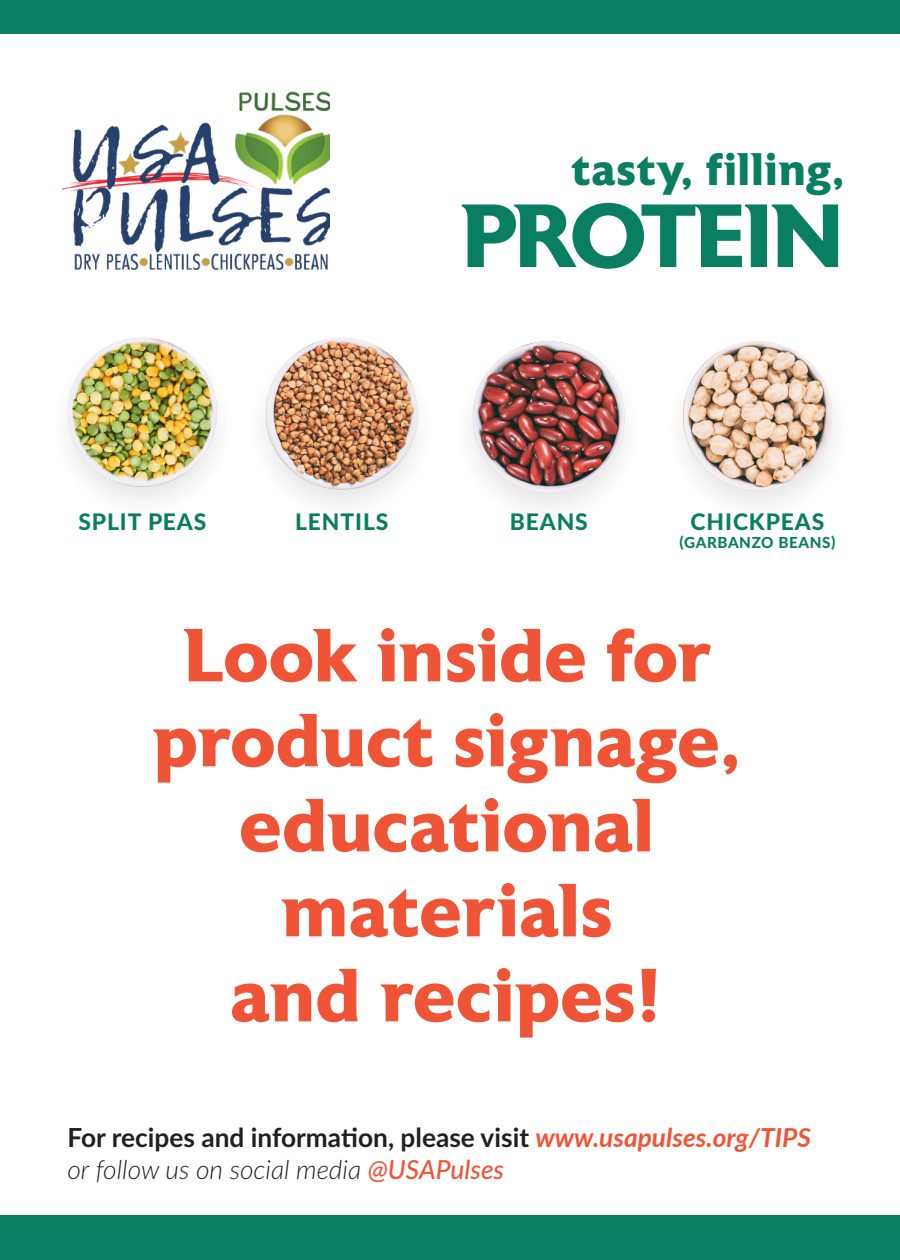
<style>
.page{position:relative;width:900px;height:1260px;background:#fff}
.page>*{position:absolute;margin:0;border:0;box-sizing:border-box;transform-origin:0 0}
.t1{font:700 89.5px "Astoria";letter-spacing:-.035em;color:#097e60}
.t2{font:700 75px/85px "Astoria";letter-spacing:.01em;color:#f05436;text-align:center}
.t3{font:700 45.5px "Astoria";letter-spacing:.025em;color:#097e60}
.t4{font:700 26.25px/32.5px "Lato";color:#231f20}
.image_heading{font:800 22.75px "Lato";letter-spacing:.04em;color:#097e60}
.image_heading-2{font:800 15.25px "Lato";letter-spacing:.04em;color:#097e60}
.s1{font-style:italic;color:#f05436}
.s2{font-weight:300;font-style:italic}
.s3{font-weight:500;font-style:italic;color:#f05436}
</style>
<div class="page">
<div style="left:663px;top:334px;width:189px;height:189px;background:#231f20;opacity:.1"></div>
<img style="left:683px;top:341px;width:149px;height:149px;border-radius:75px">
<div style="left:453px;top:335px;width:192px;height:192px;background:#231f20;opacity:.1"></div>
<img style="left:473px;top:341px;width:152px;height:152px;border-radius:76px">
<div style="left:48px;top:331px;width:189px;height:189px;background:#231f20;opacity:.1"></div>
<img style="left:68px;top:338px;width:149px;height:149px;border-radius:75px">
<div style="left:246px;top:332px;width:192px;height:191px;background:#231f20;opacity:.1"></div>
<img style="left:266px;top:338px;width:152px;height:152px;border-radius:76px">
<img style="left:62px;top:91px;width:268px;height:179px">
<div style="left:0;top:1215px;width:900px;height:45px;background:#097e60"></div>
<div style="left:0;top:0;width:900px;height:34px;background:#097e60"></div>
<p class="t3" style="left:572px;top:143px;width:274px">tasty, filling,</p>
<p class="t1" style="left:461px;top:184px;width:385px">PROTEIN</p>
<p class="image_heading" style="left:78px;top:505px;width:130px">SPLIT PEAS</p>
<p class="image_heading" style="left:295px;top:505px;width:95px">LENTILS</p>
<p class="image_heading" style="left:510px;top:505px;width:80px">BEANS</p>
<p class="image_heading" style="left:691px;top:505px;width:135px">CHICKPEAS</p>
<p class="image_heading-2" style="left:680px;top:531px;width:158px">(GARBANZO BEANS)</p>
<p class="t2" style="left:153px;top:613px;width:590px">Look inside for product signage, educational materials<br>and recipes!</p>
<p class="t4" style="left:68px;top:1120px;width:745px">For recipes and information, please visit <span class="s1">www.usapulses.org/TIPS </span><span class="s2">or follow us on social media</span> <span class="s3">@USAPulses</span></p>
</div>
